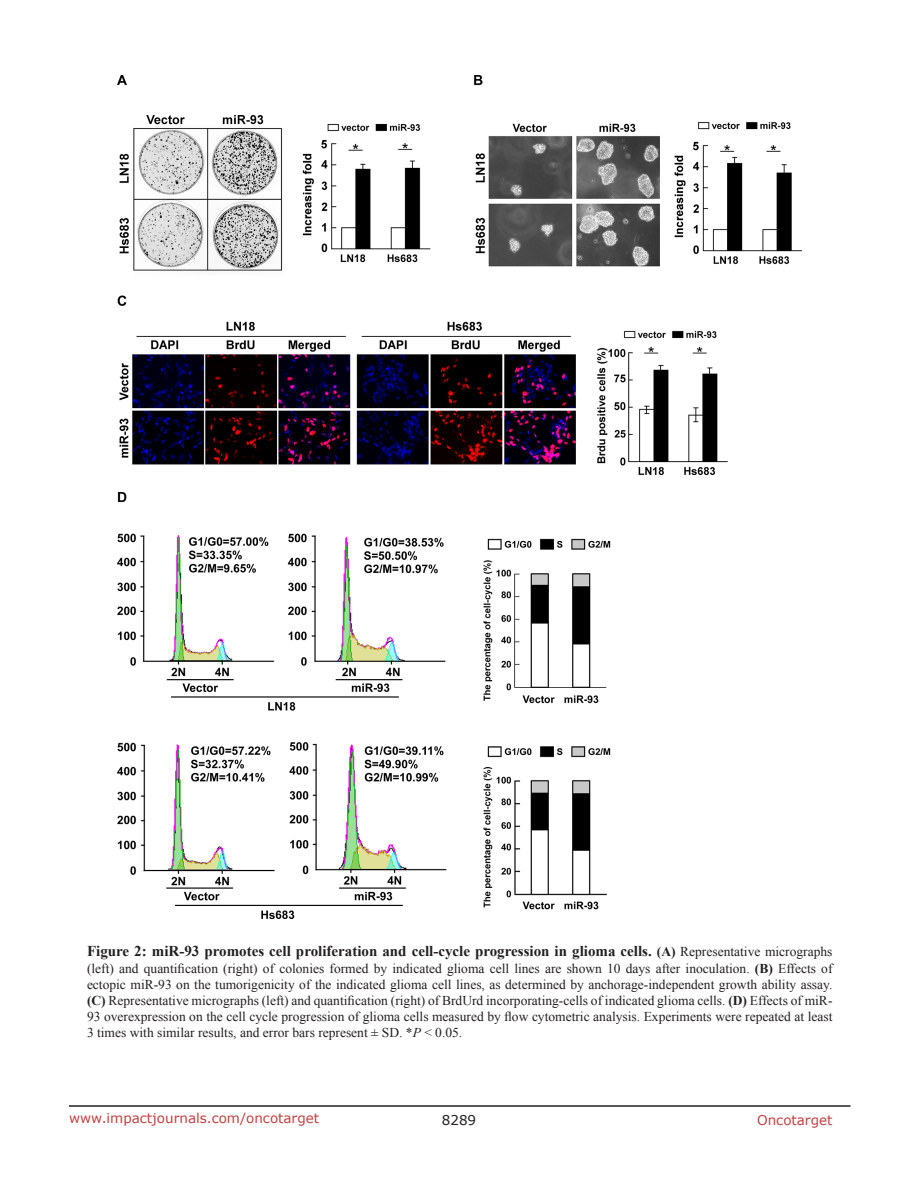
<style>
.page{position:relative;width:918px;height:1188px;background:#fff}
.page>*{position:absolute;margin:0;border:0;box-sizing:border-box;transform-origin:0 0}
.FigureText{font:700 15px "Times New Roman";color:#231f20}
.FigureText-2{font:13.5px/16.2px "Times New Roman";color:#231f20;text-align:justify}
.t1{font:13.5px "Verdana";color:#c24141}
.t2{font:13.5px "Verdana";color:#231f20}
.s1{font-size:13.5px}
.s2{font-weight:400;font-size:13.5px}
.s3{font-weight:700}
.s4{font-style:italic}
</style>
<div class="page">
<hr style="left:69px;top:1105px;width:781px;height:2px;background:#231f20">
<img style="left:118px;top:76px;width:684px;height:843px">
<p class="FigureText" style="left:87px;top:941px;width:747px">Figure 2: miR-93 promotes cell proliferation and cell-cycle progression in glioma cells. <span class="s1">(A)</span> <span class="s2">Representative micrographs</span></p>
<p class="FigureText-2" style="left:87px;top:960px;width:747px">(left) and quantification (right) of colonies formed by indicated glioma cell lines are shown 10 days after inoculation. <span class="s3">(B)</span> Effects of ectopic miR-93 on the tumorigenicity of the indicated glioma cell lines, as determined by anchorage-independent growth ability assay. <span class="s3">(C)</span> Representative micrographs (left) and quantification (right) of BrdUrd incorporating-cells of indicated glioma cells. <span class="s3">(D)</span> Effects of miR-93 overexpression on the cell cycle progression of glioma cells measured by flow cytometric analysis. Experiments were repeated at least 3 times with similar results, and error bars represent ± SD. *<span class="s4">P</span> &lt; 0.05.</p>
<p class="t1" style="left:69px;top:1109px;width:252px">www.impactjournals.com/oncotarget</p>
<p class="t2" style="left:442px;top:1111px;width:36px">8289</p>
<p class="t1" style="left:757px;top:1111px;width:77px">Oncotarget</p>
</div>
